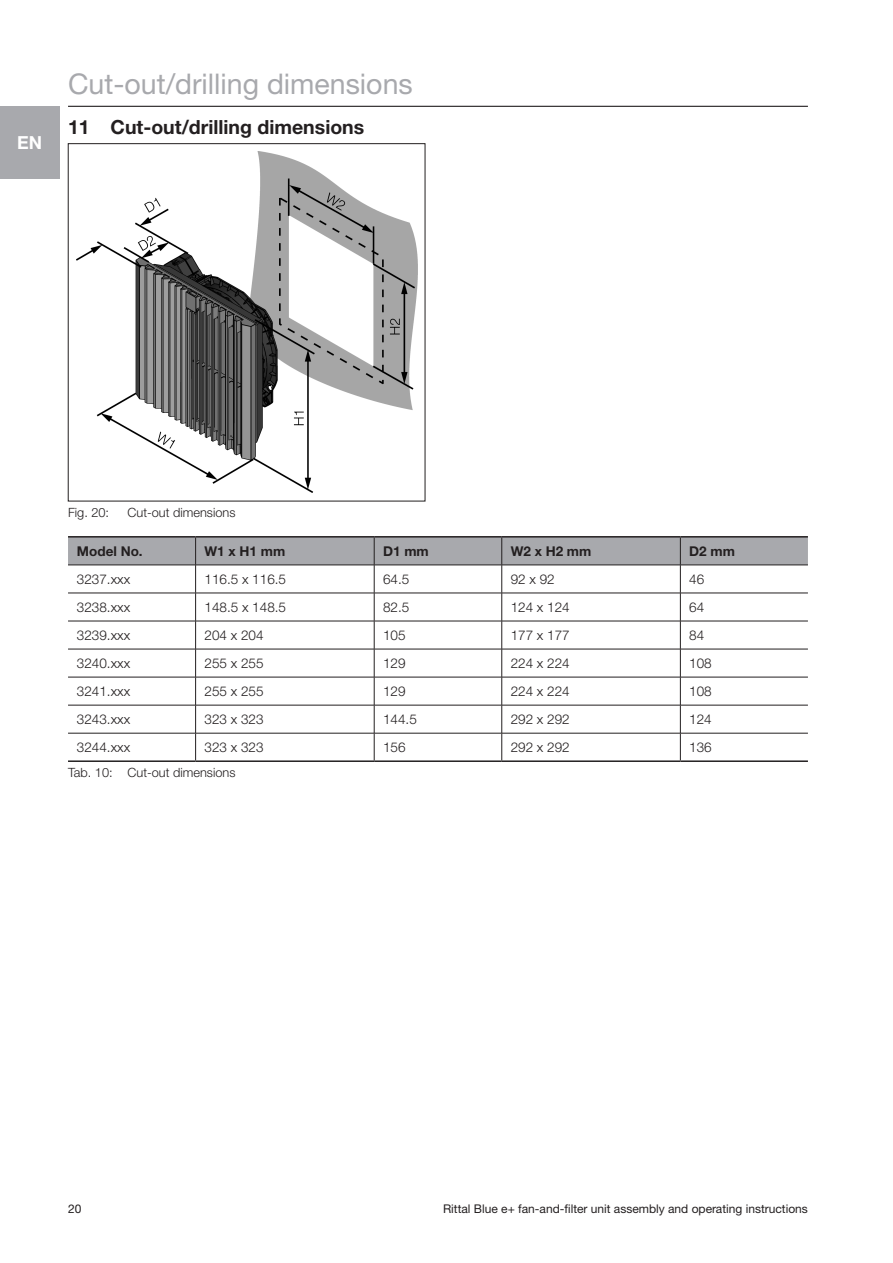
<style>
.page{position:relative;width:893px;height:1263px;background:#fff}
.page>*{position:absolute;margin:0;border:0;box-sizing:border-box;transform-origin:0 0}
.t1{font:28.5px "Neue Helvetica For Rittal";color:#a8a9ad}
.t2{font:700 19.5px "Neue Helvetica For Rittal";color:#231f20}
.t3{font:700 18px "Neue Helvetica For Rittal";color:#fff}
.t4{font:300 13.5px "Neue Helvetica For Rittal";color:#231f20}
.t5{font:700 13.5px "Neue Helvetica For Rittal";color:#231f20}
.t6{font:300 12.75px "Neue Helvetica For Rittal";color:#231f20}
.t7{font:12px "Neue Helvetica For Rittal";color:#231f20}
</style>
<div class="page">
<hr style="left:68px;top:106px;width:740px;height:1px;background:#231f20">
<div style="left:0;top:106px;width:60px;height:73px;background:#a8a9ad"></div>
<img style="left:76px;top:152px;width:341px;height:341px">
<hr style="left:68px;top:536px;width:128px;height:2px;background:#231f20">
<svg style="left:68px;top:537px;width:740px;height:223px"></svg>
<hr style="left:68px;top:760px;width:128px;height:2px;background:#231f20">
<hr style="left:196px;top:760px;width:178px;height:2px;background:#231f20">
<hr style="left:374px;top:760px;width:128px;height:2px;background:#231f20">
<hr style="left:502px;top:760px;width:178px;height:2px;background:#231f20">
<hr style="left:680px;top:760px;width:128px;height:2px;background:#231f20">
<hr style="left:196px;top:536px;width:178px;height:2px;background:#231f20">
<hr style="left:374px;top:536px;width:128px;height:2px;background:#231f20">
<hr style="left:502px;top:536px;width:178px;height:2px;background:#231f20">
<hr style="left:680px;top:536px;width:128px;height:2px;background:#231f20">
<hr style="left:68px;top:733px;width:128px;height:1px;background:#231f20">
<hr style="left:196px;top:733px;width:178px;height:1px;background:#231f20">
<hr style="left:374px;top:733px;width:128px;height:1px;background:#231f20">
<hr style="left:502px;top:733px;width:178px;height:1px;background:#231f20">
<hr style="left:680px;top:733px;width:128px;height:1px;background:#231f20">
<h3 class="t3" style="left:17px;top:132px;width:27px">EN</h3>
<h1 class="t1" style="left:68px;top:66px;width:346px">Cut-out/drilling dimensions</h1>
<h2 class="t2" style="left:68px;top:115px;width:298px">11 Cut-out/drilling dimensions</h2>
<p class="t6" style="left:68px;top:504px;width:43px">Fig. 20:</p>
<p class="t6" style="left:128px;top:504px;width:109px">Cut-out dimensions</p>
<p class="t5" style="left:77px;top:543px;width:67px">Model No.</p>
<p class="t5" style="left:205px;top:543px;width:82px">W1 x H1 mm</p>
<p class="t5" style="left:383px;top:543px;width:47px">D1 mm</p>
<p class="t5" style="left:511px;top:543px;width:82px">W2 x H2 mm</p>
<p class="t5" style="left:689px;top:543px;width:47px">D2 mm</p>
<p class="t4" style="left:77px;top:571px;width:55px">3237.xxx</p>
<p class="t4" style="left:205px;top:571px;width:83px">116.5 x 116.5</p>
<p class="t4" style="left:383px;top:571px;width:28px">64.5</p>
<p class="t4" style="left:511px;top:571px;width:46px">92 x 92</p>
<p class="t4" style="left:689px;top:571px;width:17px">46</p>
<p class="t4" style="left:77px;top:599px;width:55px">3238.xxx</p>
<p class="t4" style="left:205px;top:599px;width:83px">148.5 x 148.5</p>
<p class="t4" style="left:383px;top:599px;width:28px">82.5</p>
<p class="t4" style="left:511px;top:599px;width:61px">124 x 124</p>
<p class="t4" style="left:689px;top:599px;width:17px">64</p>
<p class="t4" style="left:77px;top:627px;width:55px">3239.xxx</p>
<p class="t4" style="left:205px;top:627px;width:61px">204 x 204</p>
<p class="t4" style="left:383px;top:627px;width:24px">105</p>
<p class="t4" style="left:511px;top:627px;width:61px">177 x 177</p>
<p class="t4" style="left:689px;top:627px;width:17px">84</p>
<p class="t4" style="left:77px;top:655px;width:55px">3240.xxx</p>
<p class="t4" style="left:205px;top:655px;width:61px">255 x 255</p>
<p class="t4" style="left:383px;top:655px;width:24px">129</p>
<p class="t4" style="left:511px;top:655px;width:61px">224 x 224</p>
<p class="t4" style="left:689px;top:655px;width:24px">108</p>
<p class="t4" style="left:77px;top:683px;width:55px">3241.xxx</p>
<p class="t4" style="left:205px;top:683px;width:61px">255 x 255</p>
<p class="t4" style="left:383px;top:683px;width:24px">129</p>
<p class="t4" style="left:511px;top:683px;width:61px">224 x 224</p>
<p class="t4" style="left:689px;top:683px;width:24px">108</p>
<p class="t4" style="left:77px;top:711px;width:55px">3243.xxx</p>
<p class="t4" style="left:205px;top:711px;width:61px">323 x 323</p>
<p class="t4" style="left:383px;top:711px;width:35px">144.5</p>
<p class="t4" style="left:511px;top:711px;width:61px">292 x 292</p>
<p class="t4" style="left:689px;top:711px;width:24px">124</p>
<p class="t4" style="left:77px;top:739px;width:55px">3244.xxx</p>
<p class="t4" style="left:205px;top:739px;width:61px">323 x 323</p>
<p class="t4" style="left:383px;top:739px;width:24px">156</p>
<p class="t4" style="left:511px;top:739px;width:61px">292 x 292</p>
<p class="t4" style="left:689px;top:739px;width:24px">136</p>
<p class="t6" style="left:68px;top:765px;width:169px">Tab. 10: Cut-out dimensions</p>
<p class="t7" style="left:68px;top:1201px;width:15px">20</p>
<p class="t7" style="left:443px;top:1201px;width:366px">Rittal Blue e+ fan-and-filter unit assembly and operating instructions</p>
</div>
